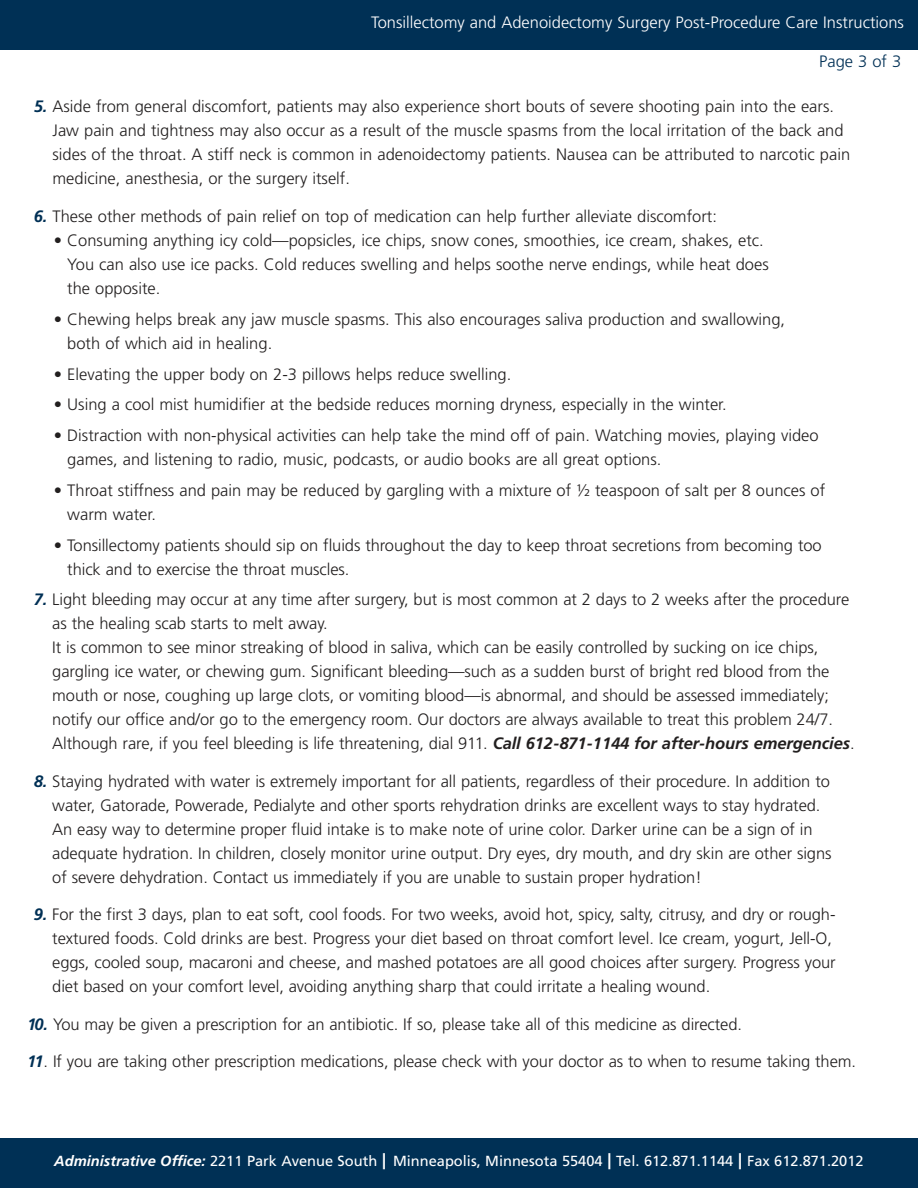
<style>
.page{position:relative;width:918px;height:1188px;background:#fff}
.page>*{position:absolute;margin:0;border:0;box-sizing:border-box;transform-origin:0 0}
.t1{font:300 16.5px/24px "Frutiger";letter-spacing:-.005em;color:#221f1f}
.t2{font:300 16.5px "Frutiger";color:#fff}
.t3{font:300 16.5px "Frutiger";color:#003055}
.t4{font:14.55px "Frutiger";color:#fff}
.s1{font-weight:700;font-style:italic;color:#003055}
.s2{font-weight:700;font-style:italic}
.s3{font-size:21.15px}
</style>
<div class="page">
<div style="left:0;top:1139px;width:918px;height:49px;background:#003055"></div>
<div style="left:0;top:0;width:918px;height:49px;background:#003055"></div>
<p class="t2" style="left:371px;top:15px;width:534px">Tonsillectomy and Adenoidectomy Surgery Post-Procedure Care Instructions</p>
<p class="t3" style="left:819px;top:54px;width:84px">Page 3 of 3</p>
<p class="t1" style="left:53px;top:96px;width:799px;text-indent:-19px"><span class="s1">5.</span> Aside from general discomfort, patients may also experience short bouts of severe shooting pain into the ears.<br>Jaw pain and tightness may also occur as a result of the muscle spasms from the local irritation of the back and sides of the throat. A stiff neck is common in adenoidectomy patients. Nausea can be attributed to narcotic pain medicine, anesthesia, or the surgery itself.</p>
<p class="t1" style="left:34px;top:205px;width:685px"><span class="s1">6.</span> These other methods of pain relief on top of medication can help further alleviate discomfort:</p>
<p class="t1" style="left:67px;top:229px;width:703px;text-indent:-13px">• Consuming anything icy cold—popsicles, ice chips, snow cones, smoothies, ice cream, shakes, etc.<br>You can also use ice packs. Cold reduces swelling and helps soothe nerve endings, while heat does the opposite.</p>
<p class="t1" style="left:67px;top:308px;width:719px;text-indent:-13px">• Chewing helps break any jaw muscle spasms. This also encourages saliva production and swallowing, both of which aid in healing.</p>
<p class="t1" style="left:54px;top:363px;width:459px">• Elevating the upper body on 2-3 pillows helps reduce swelling.</p>
<p class="t1" style="left:54px;top:394px;width:674px">• Using a cool mist humidifier at the bedside reduces morning dryness, especially in the winter.</p>
<p class="t1" style="left:67px;top:425px;width:753px;text-indent:-13px">• Distraction with non-physical activities can help take the mind off of pain. Watching movies, playing video games, and listening to radio, music, podcasts, or audio books are all great options.</p>
<p class="t1" style="left:67px;top:479px;width:759px;text-indent:-13px">• Throat stiffness and pain may be reduced by gargling with a mixture of ½ teaspoon of salt per 8 ounces of warm water.</p>
<p class="t1" style="left:67px;top:534px;width:756px;text-indent:-13px">• Tonsillectomy patients should sip on fluids throughout the day to keep throat secretions from becoming too thick and to exercise the throat muscles.</p>
<p class="t1" style="left:52px;top:589px;width:804px;text-indent:-19px"><span class="s1">7.</span> Light bleeding may occur at any time after surgery, but is most common at 2 days to 2 weeks after the procedure as the healing scab starts to melt away.<br>It is common to see minor streaking of blood in saliva, which can be easily controlled by sucking on ice chips, gargling ice water, or chewing gum. Significant bleeding—such as a sudden burst of bright red blood from the mouth or nose, coughing up large clots, or vomiting blood—is abnormal, and should be assessed immediately; notify our office and/or go to the emergency room. Our doctors are always available to treat this problem 24/7.<br>Although rare, if you feel bleeding is life threatening, dial 911. <span class="s2">Call 612-871-1144 for after-hours emergencies</span>.</p>
<p class="t1" style="left:52px;top:770px;width:781px;text-indent:-19px"><span class="s1">8.</span> Staying hydrated with water is extremely important for all patients, regardless of their procedure. In addition to water, Gatorade, Powerade, Pedialyte and other sports rehydration drinks are excellent ways to stay hydrated.<br>An easy way to determine proper fluid intake is to make note of urine color. Darker urine can be a sign of in adequate hydration. In children, closely monitor urine output. Dry eyes, dry mouth, and dry skin are other signs of severe dehydration. Contact us immediately if you are unable to sustain proper hydration!</p>
<p class="t1" style="left:52px;top:904px;width:785px;text-indent:-19px"><span class="s1">9.</span> For the first 3 days, plan to eat soft, cool foods. For two weeks, avoid hot, spicy, salty, citrusy, and dry or rough&shy;textured foods. Cold drinks are best. Progress your diet based on throat comfort level. Ice cream, yogurt, Jell-O, eggs, cooled soup, macaroni and cheese, and mashed potatoes are all good choices after surgery. Progress your diet based on your comfort level, avoiding anything sharp that could irritate a healing wound.</p>
<p class="t1" style="left:27px;top:1013px;width:717px"><span class="s1">10.</span> You may be given a prescription for an antibiotic. If so, please take all of this medicine as directed.</p>
<p class="t1" style="left:27px;top:1051px;width:831px"><span class="s1">11</span>. If you are taking other prescription medications, please check with your doctor as to when to resume taking them.</p>
<p class="t4" style="left:54px;top:1155px;width:811px"><span class="s2">Administrative Office:</span> 2211 Park Avenue South <span class="s3">|</span> Minneapolis, Minnesota 55404 <span class="s3">|</span> Tel. 612.871.1144 <span class="s3">|</span> Fax 612.871.2012</p>
</div>
